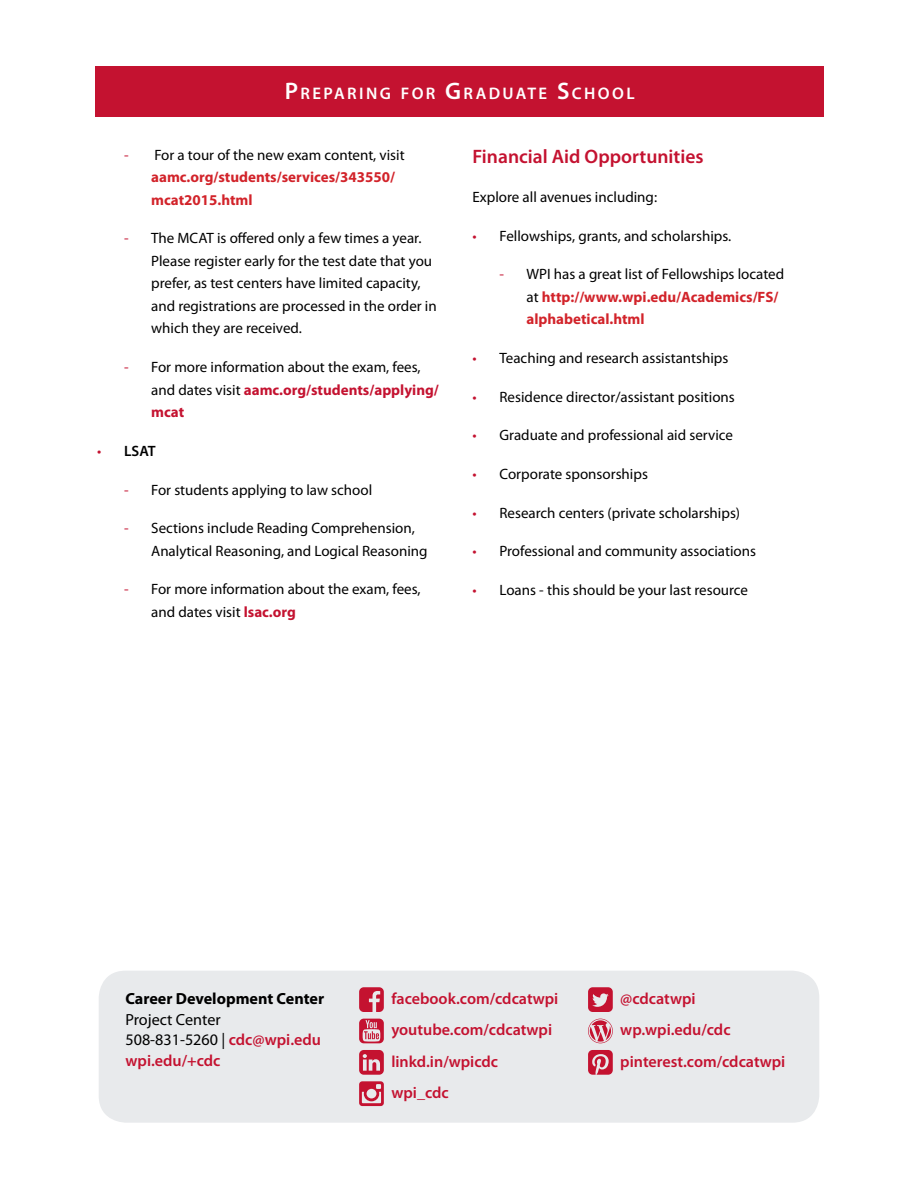
<style>
.page{position:relative;width:918px;height:1188px;background:#fff}
.page>*{position:absolute;margin:0;border:0;box-sizing:border-box;transform-origin:0 0}
.t1{font:600 19.5px "Myriad Pro";color:#c41230}
.t2{font:600 16.8px "Myriad Pro";letter-spacing:.145em;color:#fff}
.t3{font:600 16.2px/31.3px "Myriad Pro";color:#c41230}
.t4{font:16.2px/20.5px "Myriad Pro";color:#000}
.t5{font:700 16.2px "Myriad Pro";color:#000}
.t6{font:15px/22.5px "Myriad Pro";color:#000}
.t7{font:700 15px/22.5px "Myriad Pro";color:#d2232a}
.t8{font:600 15px "Myriad Pro";color:#000}
.s1{font-size:24px}
.s2{font-weight:400;color:#c41230}
.s3{font-weight:400;color:#000}
.s4{color:#c41230}
.s5{font-weight:700;color:#c41230}
.s6{font-weight:600;color:#c41230}
</style>
<div class="page">
<div style="left:95px;top:66px;width:729px;height:50px;background:#c41230"></div>
<div style="left:99px;top:971px;width:720px;height:152px;background:#e8eaec;border-radius:27px"></div>
<svg style="left:588px;top:1019px;width:25px;height:24px"></svg>
<svg style="left:588px;top:987px;width:25px;height:25px"></svg>
<svg style="left:359px;top:987px;width:25px;height:25px"></svg>
<svg style="left:359px;top:1019px;width:25px;height:24px"></svg>
<svg style="left:359px;top:1050px;width:25px;height:25px"></svg>
<svg style="left:588px;top:1050px;width:25px;height:25px"></svg>
<svg style="left:359px;top:1081px;width:25px;height:25px"></svg>
<p class="t2" style="left:285px;top:83px;width:351px"><span class="s1">P</span>REPARING FOR <span class="s1">G</span>RADUATE <span class="s1">S</span>CHOOL</p>
<p class="t7" style="left:151px;top:143px;width:255px;text-indent:-27px"><span class="s2">-</span> <span class="s3">For a tour of the new exam content, visit </span>aamc.org/students/services/343550/ mcat2015.html</p>
<p class="t6" style="left:151px;top:227px;width:287px;text-indent:-27px"><span class="s4">-</span> The MCAT is offered only a few times a year.<br>Please register early for the test date that you prefer, as test centers have limited capacity, and registrations are processed in the order in which they are received.</p>
<p class="t6" style="left:151px;top:356px;width:289px;text-indent:-27px"><span class="s4">-</span> For more information about the exam, fees, and dates visit <span class="s5">aamc.org/students/applying/ mcat</span></p>
<p class="t8" style="left:97px;top:441px;width:60px"><span class="s2">•</span> LSAT</p>
<p class="t6" style="left:124px;top:478px;width:250px"><span class="s4">-</span> For students applying to law school</p>
<p class="t6" style="left:151px;top:517px;width:278px;text-indent:-27px"><span class="s4">-</span> Sections include Reading Comprehension,<br>Analytical Reasoning, and Logical Reasoning</p>
<p class="t6" style="left:151px;top:578px;width:271px;text-indent:-27px"><span class="s4">-</span> For more information about the exam, fees, and dates visit <span class="s5">lsac.org</span></p>
<h1 class="t1" style="left:472px;top:144px;width:233px">Financial Aid Opportunities</h1>
<p class="t6" style="left:472px;top:185px;width:186px">Explore all avenues including:</p>
<p class="t6" style="left:472px;top:224px;width:260px"><span class="s4">•</span> Fellowships, grants, and scholarships.</p>
<p class="t7" style="left:526px;top:262px;width:259px;text-indent:-27px"><span class="s2">-</span> <span class="s3">WPI has a great list of Fellowships located at</span> http://www.wpi.edu/Academics/FS/ alphabetical.html</p>
<p class="t6" style="left:472px;top:346px;width:257px"><span class="s4">•</span> Teaching and research assistantships</p>
<p class="t6" style="left:472px;top:385px;width:264px"><span class="s4">•</span> Residence director/assistant positions</p>
<p class="t6" style="left:472px;top:424px;width:262px"><span class="s4">•</span> Graduate and professional aid service</p>
<p class="t6" style="left:472px;top:463px;width:177px"><span class="s4">•</span> Corporate sponsorships</p>
<p class="t6" style="left:472px;top:501px;width:269px"><span class="s4">•</span> Research centers (private scholarships)</p>
<p class="t6" style="left:472px;top:540px;width:285px"><span class="s4">•</span> Professional and community associations</p>
<p class="t6" style="left:472px;top:579px;width:277px"><span class="s4">•</span> Loans - this should be your last resource</p>
<p class="t5" style="left:126px;top:988px;width:200px">Career Development Center</p>
<p class="t4" style="left:126px;top:1009px;width:197px">Project Center<br>508-831-5260 | <span class="s6">cdc@wpi.edu wpi.edu/+cdc</span></p>
<p class="t3" style="left:391px;top:983px;width:169px">facebook.com/cdcatwpi youtube.com/cdcatwpi</p>
<p class="t3" style="left:391px;top:1045px;width:108px">linkd.in/wpicdc</p>
<p class="t3" style="left:391px;top:1077px;width:59px">wpi_cdc</p>
<p class="t3" style="left:620px;top:983px;width:167px">@cdcatwpi wp.wpi.edu/cdc pinterest.com/cdcatwpi</p>
</div>
